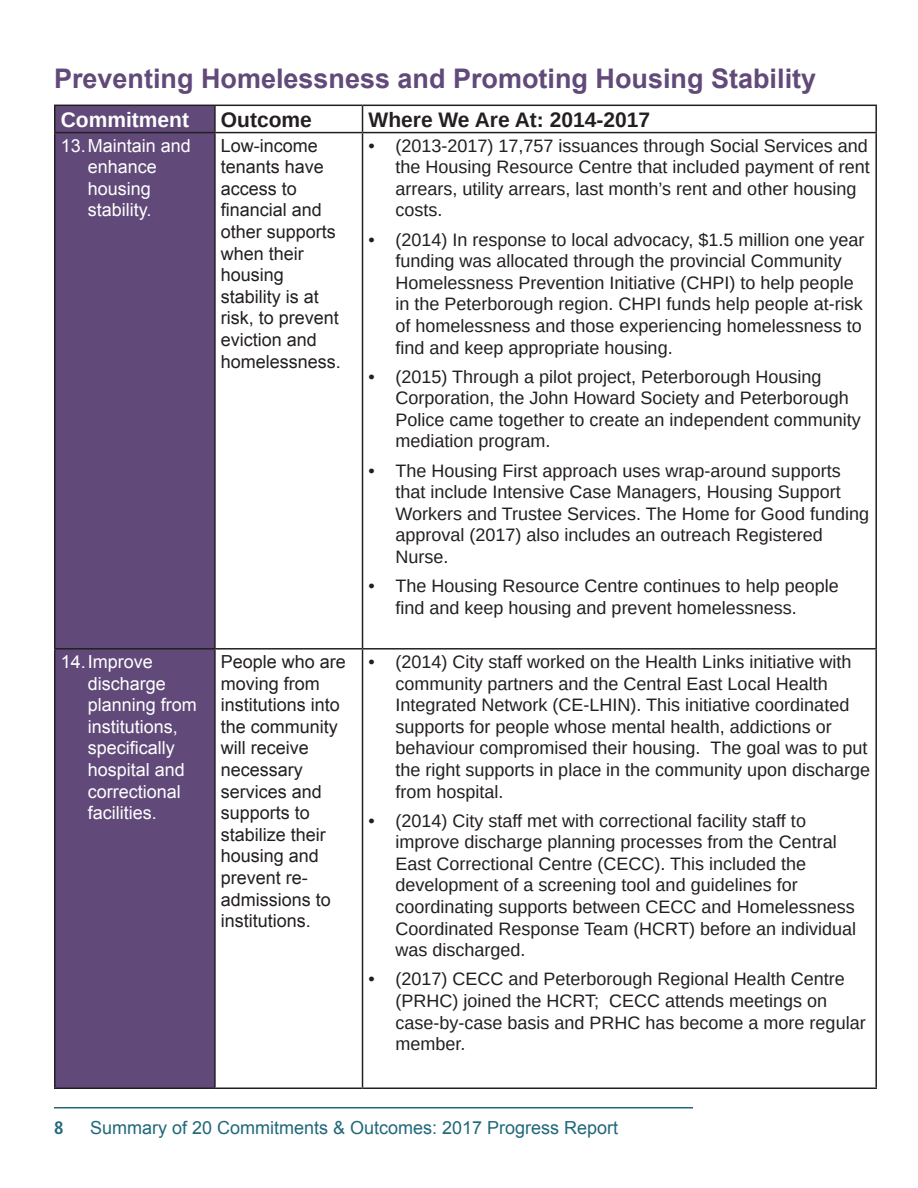
<style>
.page{position:relative;width:918px;height:1188px;background:#fff}
.page>*{position:absolute;margin:0;border:0;box-sizing:border-box;transform-origin:0 0}
.t1{font:700 27px "Arial";color:#614a79}
.H5{font:700 21px "Arimo";color:#231f20}
.H5-2{font:700 21px "Arimo";color:#fff}
.t2{font:18px/21.6px "Arimo";color:#231f20}
.t3{font:18px/21.6px "Arial";color:#231f20}
.t4{font:18px/21.6px "Arial";color:#fff}
.t5{font:18px "Arial";color:#21687a}
.t6{font:700 condensed 18px "Frutiger LT Std";color:#21687a}
</style>
<div class="page">
<hr style="left:54px;top:1107px;width:639px;height:1px;background:#21687a">
<div style="left:56px;top:106px;width:158px;height:982px;background:#614a79"></div>
<hr style="left:215px;top:105px;width:148px;height:1px;background:#231f20">
<hr style="left:363px;top:105px;width:514px;height:1px;background:#231f20">
<svg style="left:362px;top:106px;width:1px;height:26px"></svg>
<hr style="left:875px;top:106px;width:2px;height:26px;background:#231f20">
<hr style="left:215px;top:132px;width:148px;height:1px;background:#231f20">
<hr style="left:363px;top:132px;width:514px;height:1px;background:#231f20">
<hr style="left:362px;top:133px;width:1px;height:515px;background:#231f20">
<hr style="left:875px;top:133px;width:2px;height:515px;background:#231f20">
<hr style="left:215px;top:648px;width:148px;height:2px;background:#231f20">
<hr style="left:363px;top:648px;width:514px;height:2px;background:#231f20">
<hr style="left:362px;top:650px;width:1px;height:438px;background:#231f20">
<hr style="left:875px;top:650px;width:2px;height:438px;background:#231f20">
<hr style="left:215px;top:1088px;width:148px;height:1px;background:#231f20">
<hr style="left:363px;top:1088px;width:514px;height:1px;background:#231f20">
<hr style="left:54px;top:105px;width:161px;height:1px;background:#231f20">
<hr style="left:54px;top:106px;width:2px;height:26px;background:#231f20">
<hr style="left:214px;top:106px;width:2px;height:26px;background:#231f20">
<hr style="left:54px;top:132px;width:161px;height:1px;background:#231f20">
<hr style="left:54px;top:133px;width:2px;height:515px;background:#231f20">
<hr style="left:214px;top:133px;width:2px;height:515px;background:#231f20">
<hr style="left:54px;top:648px;width:161px;height:2px;background:#231f20">
<hr style="left:54px;top:650px;width:2px;height:438px;background:#231f20">
<hr style="left:214px;top:650px;width:2px;height:438px;background:#231f20">
<hr style="left:54px;top:1088px;width:161px;height:1px;background:#231f20">
<h2 class="t1" style="left:54px;top:61px;width:764px">Preventing Homelessness and Promoting Housing Stability</h2>
<p class="H5-2" style="left:61px;top:105px;width:130px">Commitment</p>
<p class="H5" style="left:221px;top:105px;width:93px">Outcome</p>
<p class="H5" style="left:369px;top:105px;width:283px">Where We Are At: 2014-2017</p>
<p class="t4" style="left:88px;top:135px;width:105px;text-indent:-27px">13.Maintain and enhance housing stability.</p>
<p class="t3" style="left:221px;top:135px;width:122px">Low-income tenants have access to financial and other supports when their housing stability is at risk, to prevent eviction and homelessness.</p>
<p class="t2" style="left:396px;top:135px;width:476px;text-indent:-27px">• (2013-2017) 17,757 issuances through Social Services and the Housing Resource Centre that included payment of rent arrears, utility arrears, last month’s rent and other housing costs.</p>
<p class="t2" style="left:396px;top:229px;width:470px;text-indent:-27px">• (2014) In response to local advocacy, $1.5 million one year funding was allocated through the provincial Community Homelessness Prevention Initiative (CHPI) to help people in the Peterborough region. CHPI funds help people at-risk of homelessness and those experiencing homelessness to find and keep appropriate housing.</p>
<p class="t2" style="left:396px;top:366px;width:467px;text-indent:-27px">• (2015) Through a pilot project, Peterborough Housing Corporation, the John Howard Society and Peterborough Police came together to create an independent community mediation program.</p>
<p class="t2" style="left:396px;top:460px;width:475px;text-indent:-27px">• The Housing First approach uses wrap-around supports that include Intensive Case Managers, Housing Support Workers and Trustee Services. The Home for Good funding approval (2017) also includes an outreach Registered Nurse.</p>
<p class="t2" style="left:396px;top:575px;width:445px;text-indent:-27px">• The Housing Resource Centre continues to help people find and keep housing and prevent homelessness.</p>
<p class="t4" style="left:88px;top:651px;width:111px;text-indent:-27px">14.Improve discharge planning from institutions, specifically hospital and correctional facilities.</p>
<p class="t3" style="left:221px;top:651px;width:127px">People who are moving from institutions into the community will receive necessary services and supports to stabilize their housing and prevent re&shy;admissions to institutions.</p>
<p class="t2" style="left:396px;top:651px;width:476px;text-indent:-27px">• (2014) City staff worked on the Health Links initiative with community partners and the Central East Local Health Integrated Network (CE-LHIN). This initiative coordinated supports for people whose mental health, addictions or behaviour compromised their housing. The goal was to put the right supports in place in the community upon discharge from hospital.</p>
<p class="t2" style="left:396px;top:810px;width:462px;text-indent:-27px">• (2014) City staff met with correctional facility staff to improve discharge planning processes from the Central East Correctional Centre (CECC). This included the development of a screening tool and guidelines for coordinating supports between CECC and Homelessness Coordinated Response Team (HCRT) before an individual was discharged.</p>
<p class="t2" style="left:396px;top:968px;width:472px;text-indent:-27px">• (2017) CECC and Peterborough Regional Health Centre (PRHC) joined the HCRT; CECC attends meetings on case-by-case basis and PRHC has become a more regular member.</p>
<p class="t6" style="left:54px;top:1117px;width:11px">8</p>
<p class="t5" style="left:90px;top:1116px;width:530px">Summary of 20 Commitments &amp; Outcomes: 2017 Progress Report</p>
</div>
